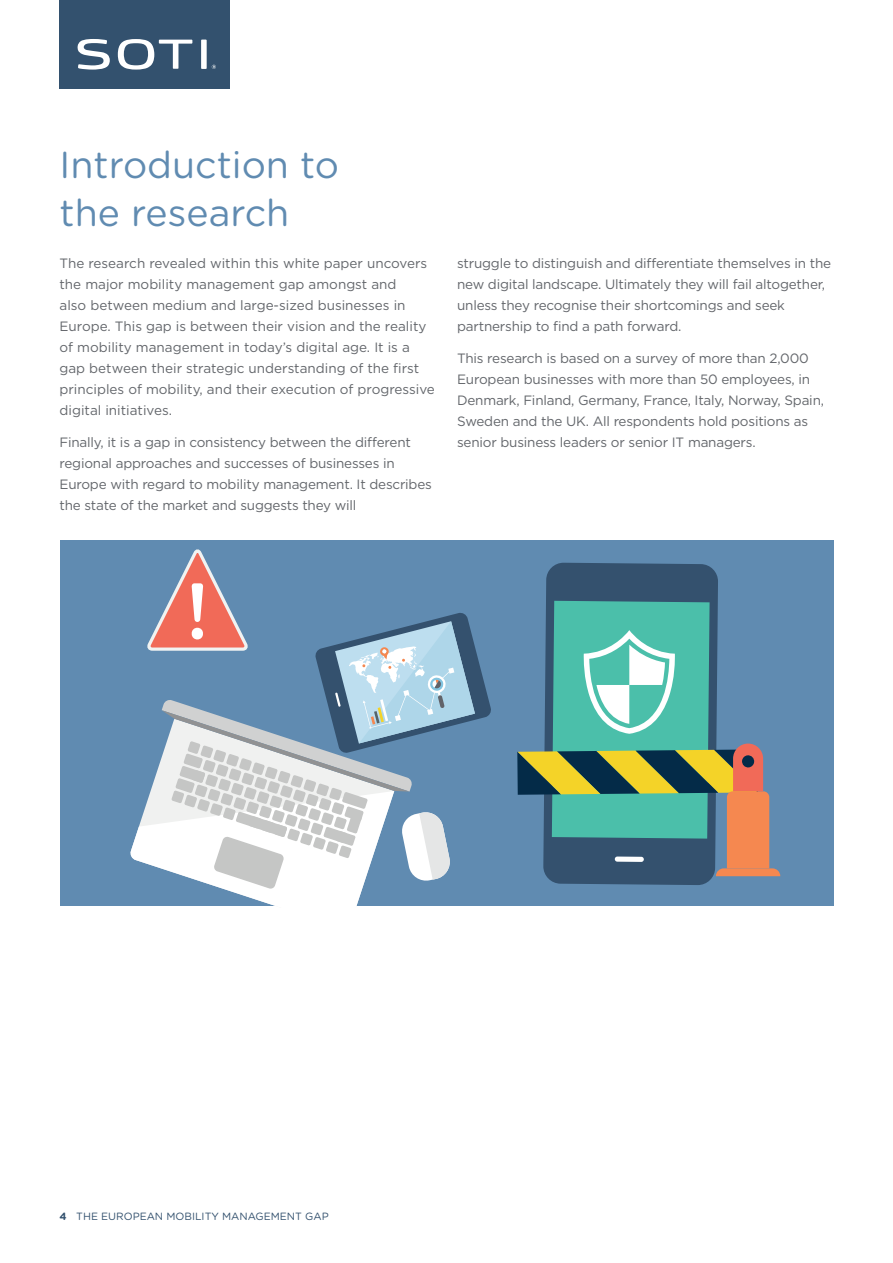
<style>
.page{position:relative;width:893px;height:1263px;background:#fff}
.page>*{position:absolute;margin:0;border:0;box-sizing:border-box;transform-origin:0 0}
.t1{font:37.5px/48px "Gotham Rounded";color:#608bb1}
.t2{font:13.5px/21px "Gotham";letter-spacing:-.015em;color:#63666b}
.t3{font:10.5px "Gotham Rounded";color:#33516e}
.s1{font-weight:700}
</style>
<div class="page">
<div style="left:60px;top:0;width:170px;height:88px;background:#33516e"></div>
<svg style="left:118px;top:39px;width:74px;height:31px"></svg>
<div style="left:201px;top:40px;width:6px;height:29px;background:#fff"></div>
<svg style="left:77px;top:39px;width:33px;height:31px"></svg>
<svg style="left:212px;top:65px;width:4px;height:4px"></svg>
<div style="left:60px;top:541px;width:773px;height:365px;background:#608bb1"></div>
<svg style="left:546px;top:563px;width:172px;height:322px;background:#365471"></svg>
<svg style="left:517px;top:601px;width:263px;height:275px"></svg>
<svg style="left:130px;top:550px;width:361px;height:356px"></svg>
<h1 class="t1" style="left:60px;top:139px;width:281px">Introduction to the research</h1>
<p class="t2" style="left:60px;top:253px;width:377px">The research revealed within this white paper uncovers the major mobility management gap amongst and<br>also between medium and large-sized businesses in Europe. This gap is between their vision and the reality of mobility management in today’s digital age. It is a gap between their strategic understanding of the first principles of mobility, and their execution of progressive digital initiatives.</p>
<p class="t2" style="left:60px;top:431px;width:374px">Finally, it is a gap in consistency between the different regional approaches and successes of businesses in Europe with regard to mobility management. It describes the state of the market and suggests they will</p>
<p class="t2" style="left:457px;top:253px;width:375px">struggle to distinguish and differentiate themselves in the new digital landscape. Ultimately they will fail altogether, unless they recognise their shortcomings and seek partnership to find a path forward.</p>
<p class="t2" style="left:457px;top:347px;width:368px">This research is based on a survey of more than 2,000<br>European businesses with more than 50 employees, in Denmark, Finland, Germany, France, Italy, Norway, Spain, Sweden and the UK. All respondents hold positions as senior business leaders or senior IT managers.</p>
<p class="t3" style="left:60px;top:1209px;width:271px"><span class="s1">4</span> THE EUROPEAN MOBILITY MANAGEMENT GAP</p>
</div>
